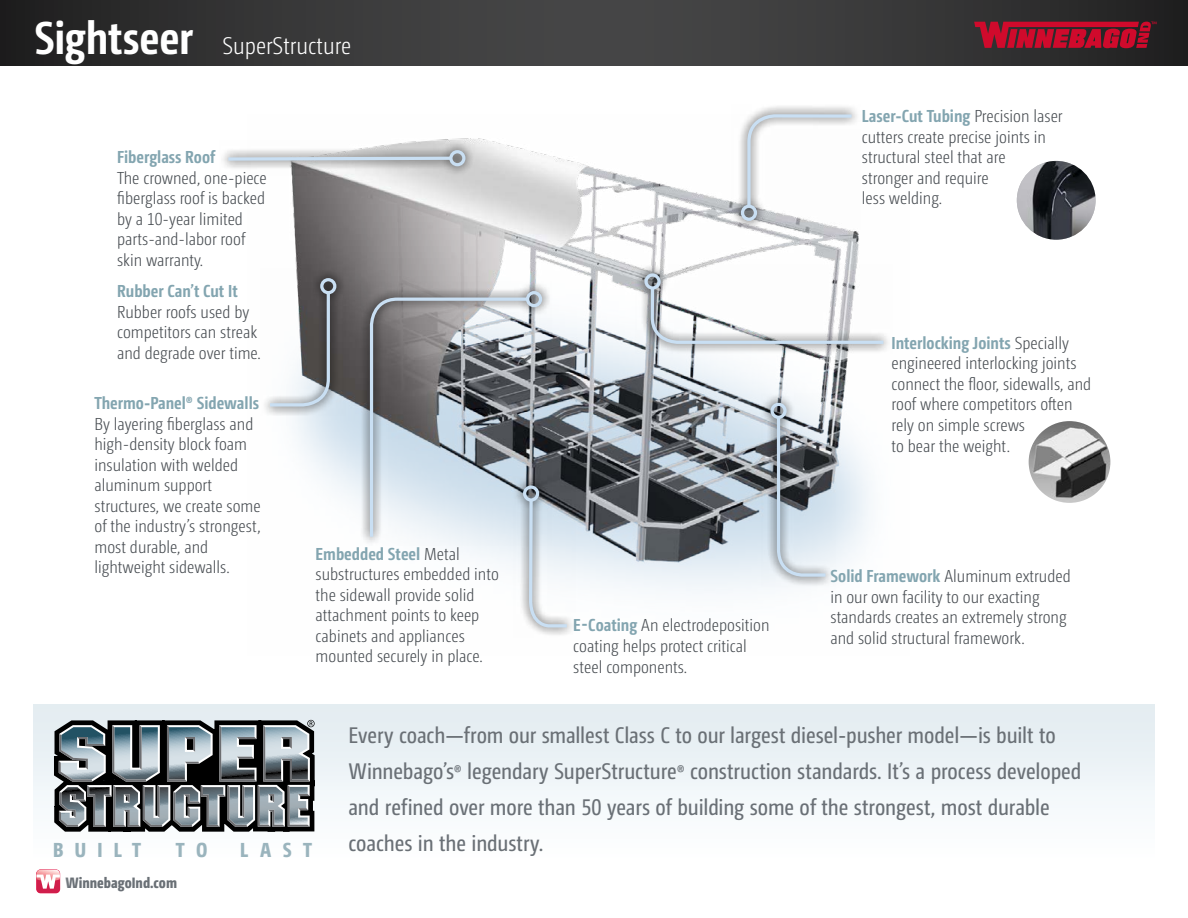
<style>
.page{position:relative;width:1188px;height:918px;background:#fff}
.page>*{position:absolute;margin:0;border:0;box-sizing:border-box;transform-origin:0 0}
.t1{font:700 45.9px "Camingo Dos Pro Cd";letter-spacing:-.005em;color:#fff}
.t2{font:300 24px "Camingo Dos Pro Cd";color:#fff}
.t3{font:22.5px/36px "Camingo Dos Pro Cd";letter-spacing:-.005em;color:#6a7076}
.t4{font:800 20.25px "Camingo Dos Pro Cd";letter-spacing:.555em;color:#9ab4bd}
.t5{font:300 17.25px/20.5px "Camingo Dos Pro Cd";color:#484d52}
.t6{font:700 17.25px "Camingo Dos Pro Cd";color:#83a5b0}
.t7{font:800 15px "Camingo Dos Pro Cd";color:#6a7076}
.s1{color:#fff}
.s2{font-weight:700;color:#83a5b0}
.s3{font-size:19.5px}
</style>
<div class="page">
<svg style="left:0;top:0;width:1188px;height:66px;background:#373637"></svg>
<svg style="left:974px;top:22px;width:183px;height:26px;background:#9d132b"></svg>
<svg style="left:36px;top:873px;width:25px;height:21px"></svg>
<div style="left:36px;top:869px;width:24px;height:24px;background:#df2a57;border-radius:4px"></div>
<div style="left:37px;top:870px;width:23px;height:23px;background:#d01e4b;border-radius:4px"></div>
<svg style="left:37px;top:870px;width:23px;height:19px"></svg>
<div style="left:34px;top:704px;width:1120px;height:155px;background:linear-gradient(to right,#f4f7fa,#eff4f8)"></div>
<svg style="left:51px;top:715px;width:265px;height:121px;background:#767d81"></svg>
<img style="left:292px;top:138px;width:579px;height:454px">
<svg style="left:223px;top:141px;width:252px;height:35px"></svg>
<svg style="left:225px;top:155px;width:229px;height:7px;background:#bdc7d1"></svg>
<div style="left:449px;top:150px;width:16px;height:16px;border:3px solid #c9dff3;border-radius:50%"></div>
<svg style="left:264px;top:269px;width:82px;height:147px"></svg>
<svg style="left:267px;top:289px;width:65px;height:119px"></svg>
<div style="left:320px;top:278px;width:16px;height:16px;border:3px solid #c9dff3;border-radius:50%"></div>
<svg style="left:360px;top:282px;width:192px;height:264px;background:#a6a6a8"></svg>
<div style="left:526px;top:291px;width:16px;height:16px;border:3px solid #c9dff3;border-radius:50%"></div>
<svg style="left:535px;top:476px;width:41px;height:159px"></svg>
<svg style="left:368px;top:296px;width:202px;height:333px"></svg>
<div style="left:523px;top:485px;width:16px;height:17px;border:3px solid #c9dff3;border-radius:50%"></div>
<svg style="left:635px;top:264px;width:253px;height:90px"></svg>
<svg style="left:649px;top:285px;width:238px;height:61px"></svg>
<div style="left:644px;top:273px;width:17px;height:17px;border:3px solid #c9dff3;border-radius:50%"></div>
<svg style="left:731px;top:106px;width:130px;height:124px"></svg>
<svg style="left:746px;top:113px;width:109px;height:97px"></svg>
<div style="left:741px;top:205px;width:16px;height:16px;border:3px solid #c9dff3;border-radius:50%"></div>
<img style="left:1017px;top:161px;width:79px;height:79px;border-radius:39px">
<svg style="left:761px;top:393px;width:74px;height:194px"></svg>
<svg style="left:775px;top:414px;width:54px;height:164px;background:#a0a9b0"></svg>
<div style="left:770px;top:403px;width:17px;height:16px;border:3px solid #c9dff3;border-radius:50%"></div>
<img style="left:1029px;top:421px;width:81px;height:82px;border-radius:41px">
<h1 class="t1" style="left:35px;top:10px;width:160px">Sightseer</h1>
<h2 class="t2" style="left:222px;top:32px;width:130px">SuperStructure</h2>
<p class="t6" style="left:117px;top:147px;width:100px">Fiberglass Roof</p>
<p class="t5" style="left:117px;top:168px;width:151px">The crowned, one-piece fiberglass roof is backed by a 10-year limited parts-and-labor roof skin warranty.</p>
<p class="t6" style="left:117px;top:281px;width:122px">Rubber Can’t Cut It</p>
<p class="t5" style="left:117px;top:302px;width:145px">Rubber roofs used by competitors can streak and degrade over time.</p>
<p class="t6" style="left:95px;top:393px;width:166px">Thermo-Panel® Sidewalls</p>
<p class="t5" style="left:95px;top:413px;width:168px">By layering fiberglass and high-density block foam insulation with welded aluminum support structures, we create some of the industry’s strongest, most durable, and lightweight sidewalls.<span class="s1">.</span></p>
<p class="t5" style="left:316px;top:543px;width:185px"><span class="s2">Embedded Steel</span> Metal substructures embedded into the sidewall provide solid attachment points to keep cabinets and appliances mounted securely in place.</p>
<p class="t5" style="left:573px;top:615px;width:198px"><span class="s2">E-Coating</span> An electrodeposition coating helps protect critical steel components.</p>
<p class="t5" style="left:862px;top:106px;width:202px"><span class="s2">Laser-Cut Tubing</span> Precision laser cutters create precise joints in structural steel that are<br>stronger and require<br>less welding.</p>
<p class="t5" style="left:892px;top:333px;width:201px"><span class="s2">Interlocking Joints</span> Specially engineered interlocking joints connect the floor, sidewalls, and roof where competitors often rely on simple screws<br>to bear the weight.</p>
<p class="t5" style="left:830px;top:566px;width:242px"><span class="s2">Solid Framework</span> Aluminum extruded in our own facility to our exacting standards creates an extremely strong and solid structural framework.</p>
<p class="t4" style="left:53px;top:838px;width:89px">BUILT</p>
<p class="t4" style="left:176px;top:838px;width:33px">T O</p>
<p class="t4" style="left:240px;top:838px;width:73px">LAST</p>
<p class="t7" style="left:66px;top:873px;width:113px">WinnebagoInd.com</p>
<p class="t3" style="left:349px;top:718px;width:735px">Every coach—from our smallest Class C to our largest diesel-pusher model—is built to Winnebago’s<span class="s3">®</span> legendary SuperStructure<span class="s3">®</span> construction standards. It’s a process developed and refined over more than 5₀ years of building some of the strongest, most durable coaches in the industry.</p>
</div>
